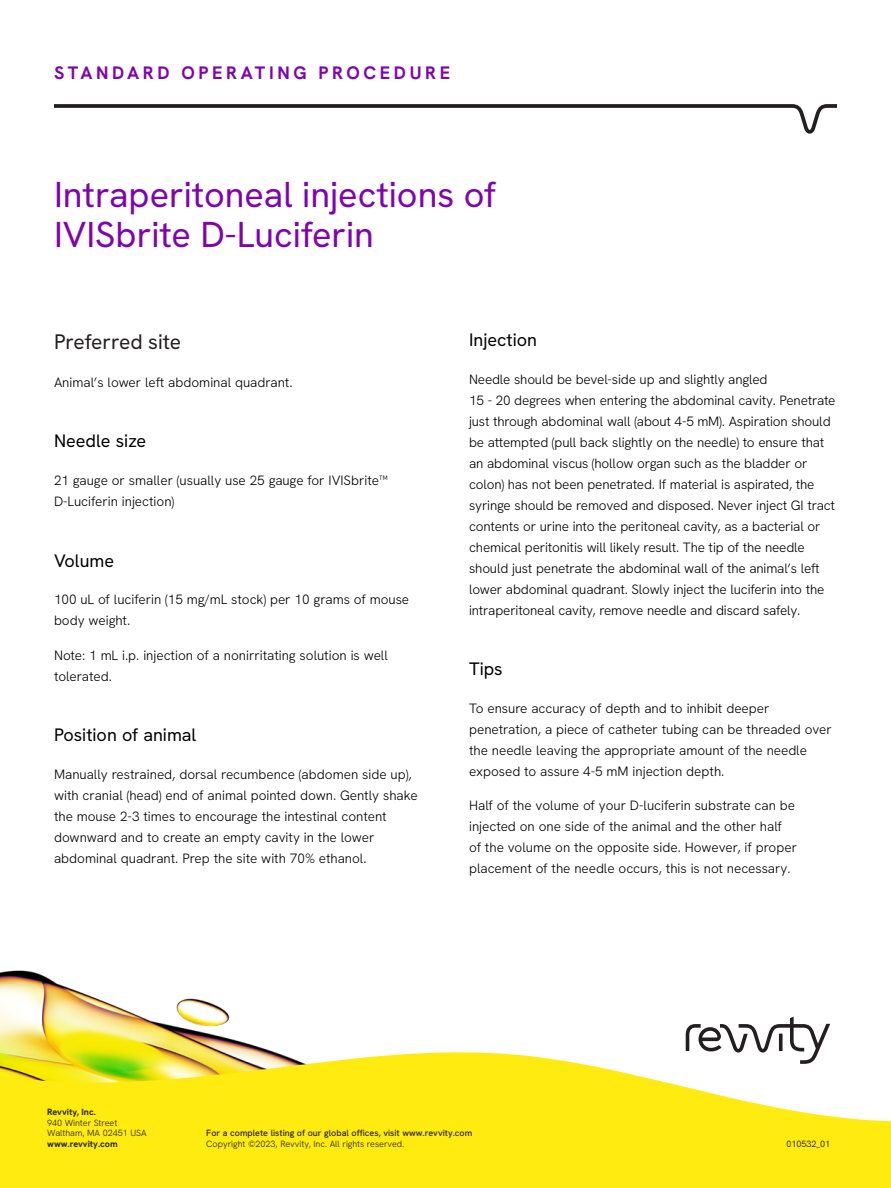
<style>
.page{position:relative;width:891px;height:1188px;background:#fff}
.page>*{position:absolute;margin:0;border:0;box-sizing:border-box;transform-origin:0 0}
.Intro_head{font:36px/40.5px "Hanken Grotesk";color:#7f03b0}
.Intro_Subhead{font:21px "Hanken Grotesk";color:#231f20}
.Sub_Head{font:18px "Hanken Grotesk";color:#000}
.Band_Text{font:700 18px "Hanken Grotesk";letter-spacing:.2em;color:#7f03b0}
.Body_Copy{font:300 13.5px/21px "Hanken Grotesk";letter-spacing:-.01em;color:#000}
.t1{font:300 9px/10.5px "Hanken Grotesk";color:#231f20}
.Signoff_Address{font:500 9px "Hanken Grotesk";color:#231f20}
.t2{font:300 9px "Hanken Grotesk";color:#000}
.s1{font-weight:700}
</style>
<div class="page">
<svg style="left:54px;top:104px;width:783px;height:30px"></svg>
<img style="left:0;top:970px;width:265px;height:79px">
<svg style="left:0;top:1049px;width:891px;height:139px;background:#fcec2f"></svg>
<svg style="left:686px;top:1017px;width:144px;height:47px"></svg>
<p class="Band_Text" style="left:54px;top:61px;width:398px">STANDARD OPERATING PROCEDURE</p>
<p class="Intro_head" style="left:54px;top:173px;width:444px">Intraperitoneal injections of<br>IVISbrite D-Luciferin</p>
<p class="Intro_Subhead" style="left:54px;top:328px;width:129px">Preferred site</p>
<p class="Body_Copy" style="left:54px;top:371px;width:240px">Animal’s lower left abdominal quadrant.</p>
<p class="Sub_Head" style="left:54px;top:430px;width:94px">Needle size</p>
<p class="Body_Copy" style="left:54px;top:469px;width:336px">21 gauge or smaller (usually use 25 gauge for IVISbrite™<br>D-Luciferin injection)</p>
<p class="Sub_Head" style="left:54px;top:549px;width:62px">Volume</p>
<p class="Body_Copy" style="left:54px;top:589px;width:357px">100 uL of luciferin (15 mg/mL stock) per 10 grams of mouse body weight.</p>
<p class="Body_Copy" style="left:54px;top:644px;width:335px">Note: 1 mL i.p. injection of a nonirritating solution is well tolerated.</p>
<p class="Sub_Head" style="left:54px;top:724px;width:144px">Position of animal</p>
<p class="Body_Copy" style="left:54px;top:763px;width:365px">Manually restrained, dorsal recumbence (abdomen side up), with cranial (head) end of animal pointed down. Gently shake the mouse 2-3 times to encourage the intestinal content downward and to create an empty cavity in the lower abdominal quadrant. Prep the site with 70% ethanol.</p>
<h3 class="Sub_Head" style="left:469px;top:328px;width:69px">Injection</h3>
<p class="Body_Copy" style="left:469px;top:368px;width:368px">Needle should be bevel-side up and slightly angled<br>15 - 20 degrees when entering the abdominal cavity. Penetrate just through abdominal wall (about 4-5 mM). Aspiration should be attempted (pull back slightly on the needle) to ensure that an abdominal viscus (hollow organ such as the bladder or colon) has not been penetrated. If material is aspirated, the syringe should be removed and disposed. Never inject GI tract contents or urine into the peritoneal cavity, as a bacterial or chemical peritonitis will likely result. The tip of the needle should just penetrate the abdominal wall of the animal’s left lower abdominal quadrant. Slowly inject the luciferin into the intraperitoneal cavity, remove needle and discard safely.</p>
<h3 class="Sub_Head" style="left:469px;top:658px;width:35px">Tips</h3>
<p class="Body_Copy" style="left:469px;top:697px;width:364px">To ensure accuracy of depth and to inhibit deeper penetration, a piece of catheter tubing can be threaded over the needle leaving the appropriate amount of the needle exposed to assure 4-5 mM injection depth.</p>
<p class="Body_Copy" style="left:469px;top:795px;width:329px">Half of the volume of your D-luciferin substrate can be injected on one side of the animal and the other half of the volume on the opposite side. However, if proper placement of the needle occurs, this is not necessary.</p>
<p class="t1" style="left:47px;top:1107px;width:101px"><span class="s1">Revvity, Inc.<br></span>940 Winter Street<br>Waltham, MA 02451 USA <span class="s1">www.revvity.com</span></p>
<p class="Signoff_Address" style="left:206px;top:1127px;width:268px">For a complete listing of our global offices, visit www.revvity.com</p>
<p class="t1" style="left:206px;top:1138px;width:200px">Copyright ©2023, Revvity, Inc. All rights reserved.</p>
<p class="t2" style="left:786px;top:1138px;width:45px">010532_01</p>
</div>
